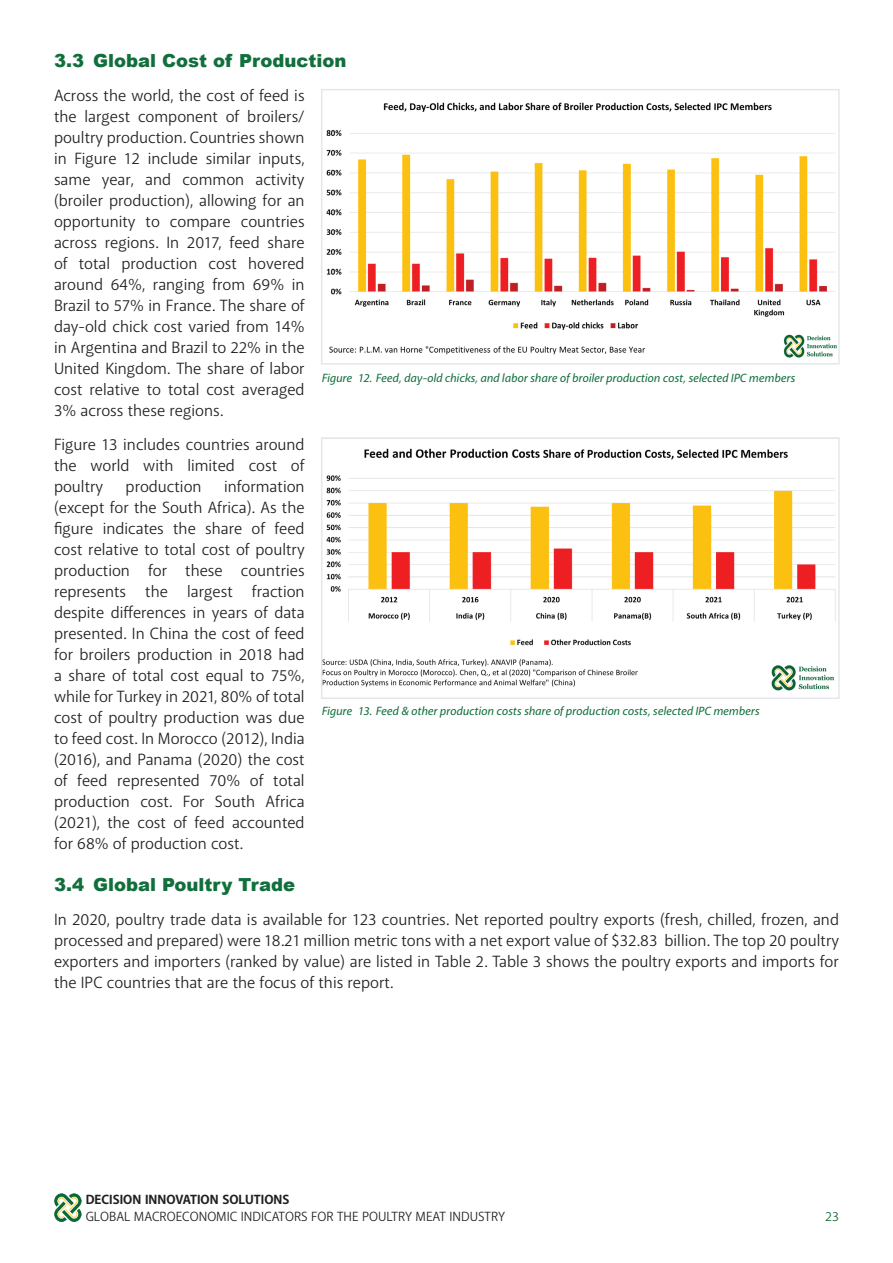
<style>
.page{position:relative;width:893px;height:1263px;background:#fff}
.page>*{position:absolute;margin:0;border:0;box-sizing:border-box;transform-origin:0 0}
.t1{font:900 18px "Arial";color:#116f3c}
.t2{font:16.5px/21px "Akagi Pro";color:#231f20;text-align:justify}
.t3{font:13.5px "Akagi Pro";color:#231f20}
.t4{font:700 13.5px "Akagi Pro";color:#231f20}
.t5{font:13.5px "Akagi Pro";color:#126635}
.t6{font:italic 500 12px "Akagi Pro";color:#116f3c}
</style>
<div class="page">
<img style="left:54px;top:1194px;width:28px;height:27px">
<img style="left:326px;top:102px;width:511px;height:256px">
<div style="left:321px;top:89px;width:519px;height:276px;border:2px solid #e6e7e9"></div>
<img style="left:324px;top:448px;width:512px;height:243px">
<div style="left:321px;top:437px;width:519px;height:262px;border:2px solid #e6e7e9"></div>
<p class="t1" style="left:54px;top:47px;width:294px">3.3 Global Cost of Production</p>
<p class="t2" style="left:54px;top:85px;width:252px">Across the world, the cost of feed is the largest component of broilers/ poultry production. Countries shown in Figure 12 include similar inputs, same year, and common activity (broiler production), allowing for an opportunity to compare countries across regions. In 2017, feed share of total production cost hovered around 64%, ranging from 69% in Brazil to 57% in France. The share of day-old chick cost varied from 14% in Argentina and Brazil to 22% in the United Kingdom. The share of labor cost relative to total cost averaged 3% across these regions.</p>
<p class="t2" style="left:54px;top:434px;width:252px">Figure 13 includes countries around the world with limited cost of poultry</p>
<p class="t6" style="left:322px;top:370px;width:475px">Figure 12. Feed, day-old Chicks, and labor share of broiler production cost, selected IPC members</p>
<p class="t2" style="left:54px;top:476px;width:252px;text-indent:170px">information (except for the South Africa). As the figure indicates the share of feed cost relative to total cost of poultry production for these countries represents the largest fraction despite differences in years of data presented. In China the cost of feed for broilers production in 2018 had a share of total cost equal to 75%, while for Turkey in 2021, 80% of total cost of poultry production was due to feed cost. In Morocco (2012), India (2016), and Panama (2020) the cost of feed represented 70% of total production cost. For South Africa (2021), the cost of feed accounted for 68% of production cost.</p>
<p class="t1" style="left:54px;top:872px;width:243px">3.4 Global Poultry Trade</p>
<p class="t2" style="left:54px;top:909px;width:787px">In 2020, poultry trade data is available for 123 countries. Net reported poultry exports (fresh, chilled, frozen, and processed and prepared) were 18.21 million metric tons with a net export value of $32.83 billion. The top 20 poultry exporters and importers (ranked by value) are listed in Table 2. Table 3 shows the poultry exports and imports for the IPC countries that are the focus of this report.</p>
<p class="t2" style="left:126px;top:476px;width:77px">production</p>
<p class="t6" style="left:322px;top:703px;width:439px">Figure 13. Feed &amp; other production costs share of production costs, selected IPC members</p>
<p class="t4" style="left:86px;top:1191px;width:205px">DECISION INNOVATION SOLUTIONS</p>
<p class="t3" style="left:86px;top:1209px;width:421px">GLOBAL MACROECONOMIC INDICATORS FOR THE POULTRY MEAT INDUSTRY</p>
<p class="t5" style="left:825px;top:1209px;width:15px">23</p>
</div>
